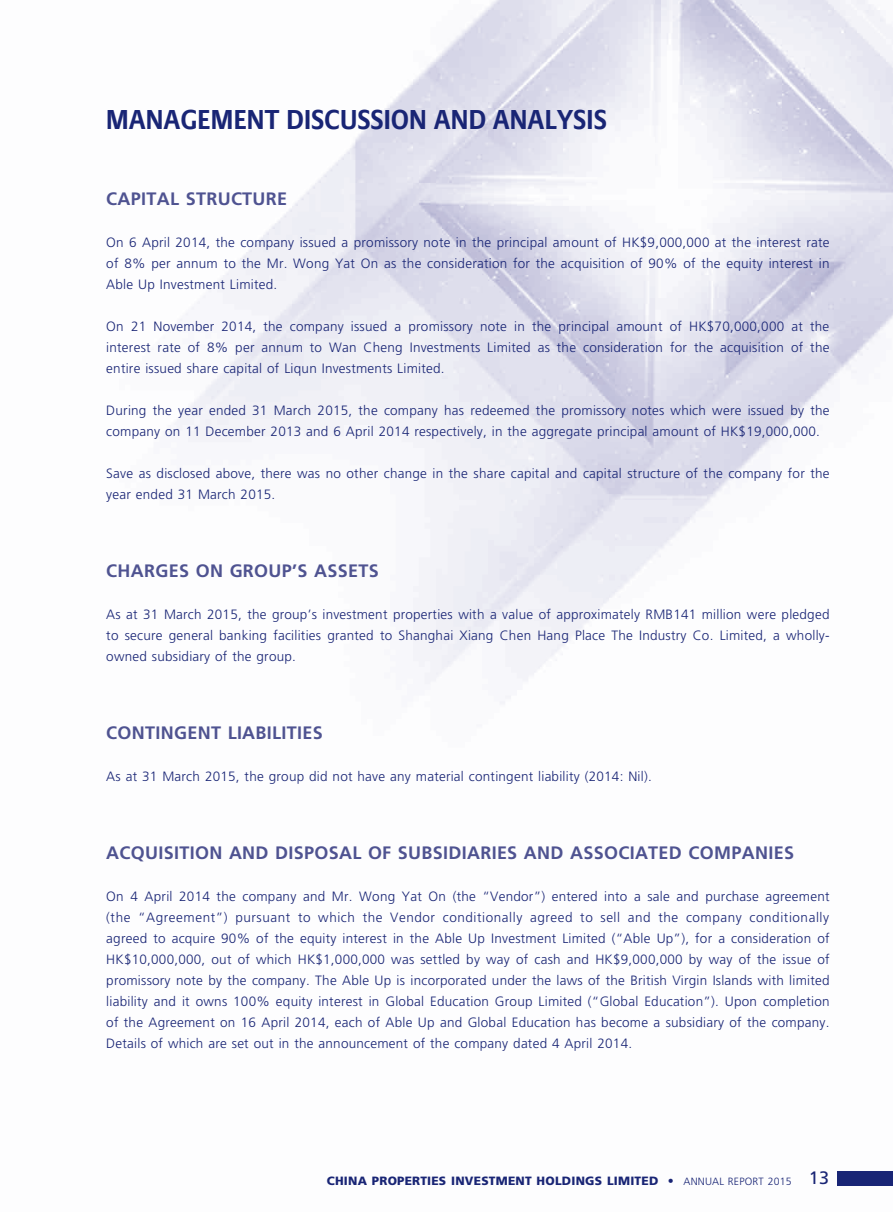
<style>
.page{position:relative;width:893px;height:1212px;background:#fff}
.page>*{position:absolute;margin:0;border:0;box-sizing:border-box;transform-origin:0 0}
.t1{font:700 27px "Allianz Sans";letter-spacing:.01em;color:#192575}
.t2{font:700 18px "Frutiger LT Std";letter-spacing:.015em;color:#4f5391}
.t3{font:300 13.5px/21px "Frutiger LT Std";letter-spacing:.015em;color:#192575;text-align:justify}
.t4{font:900 12px "Frutiger LT Std";letter-spacing:.02em;color:#192575}
.s1{font-weight:300;font-size:10.5px}
.s2{font-weight:400;font-size:18px}
</style>
<div class="page">
<img style="left:174px;top:0;width:719px;height:1186px">
<div style="left:837px;top:1171px;width:56px;height:14px;background:#192575"></div>
<h1 class="t1" style="left:106px;top:102px;width:502px">MANAGEMENT DISCUSSION AND ANALYSIS</h1>
<p class="t2" style="left:106px;top:188px;width:182px">CAPITAL STRUCTURE</p>
<p class="t3" style="left:106px;top:232px;width:725px">On 6 April 2014, the company issued a promissory note in the principal amount of HK$9,000,000 at the interest rate of 8% per annum to the Mr. Wong Yat On as the consideration for the acquisition of 90% of the equity interest in Able Up Investment Limited.</p>
<p class="t3" style="left:106px;top:316px;width:725px">On 21 November 2014, the company issued a promissory note in the principal amount of HK$70,000,000 at the interest rate of 8% per annum to Wan Cheng Investments Limited as the consideration for the acquisition of the entire issued share capital of Liqun Investments Limited.</p>
<p class="t3" style="left:106px;top:400px;width:725px">During the year ended 31 March 2015, the company has redeemed the promissory notes which were issued by the company on 11 December 2013 and 6 April 2014 respectively, in the aggregate principal amount of HK$19,000,000.</p>
<p class="t3" style="left:106px;top:463px;width:725px">Save as disclosed above, there was no other change in the share capital and capital structure of the company for the year ended 31 March 2015.</p>
<p class="t2" style="left:106px;top:560px;width:274px">CHARGES ON GROUP’S ASSETS</p>
<p class="t3" style="left:106px;top:604px;width:725px">As at 31 March 2015, the group’s investment properties with a value of approximately RMB141 million were pledged to secure general banking facilities granted to Shanghai Xiang Chen Hang Place The Industry Co. Limited, a wholly&shy;owned subsidiary of the group.</p>
<p class="t2" style="left:106px;top:722px;width:218px">CO NTINGENT LIABILITIES</p>
<p class="t3" style="left:106px;top:766px;width:547px">As at 31 March 2015, the group did not have any material contingent liability (2014: Nil).</p>
<p class="t2" style="left:106px;top:842px;width:689px">ACQUISITION AND DISPOSAL OF SUBSIDIARIES AND ASSOCIATED COM PANIES</p>
<p class="t3" style="left:106px;top:886px;width:725px">On 4 April 2014 the company and Mr. Wong Yat On (the “Vendor”) entered into a sale and purchase agreement (the “Agreement”) pursuant to which the Vendor conditionally agreed to sell and the company conditionally agreed to acquire 90% of the equity interest in the Able Up Investment Limited (“Able Up”), for a consideration of HK$10,000,000, out of which HK$1,000,000 was settled by way of cash and HK$9,000,000 by way of the issue of promissory note by the company. The Able Up is incorporated under the laws of the British Virgin Islands with limited liability and it owns 100% equity interest in Global Education Group Limited (“Global Education”). Upon completion of the Agreement on 16 April 2014, each of Able Up and Global Education has become a subsidiary of the company.<br>Details of which are set out in the announcement of the company dated 4 April 2014.</p>
<p class="t4" style="left:327px;top:1173px;width:504px">CHINA PROPERTIES INVESTMENT HOLDINGS LIMITED • <span class="s1">ANNUAL REPORT 2015</span> <span class="s2">13</span></p>
</div>
